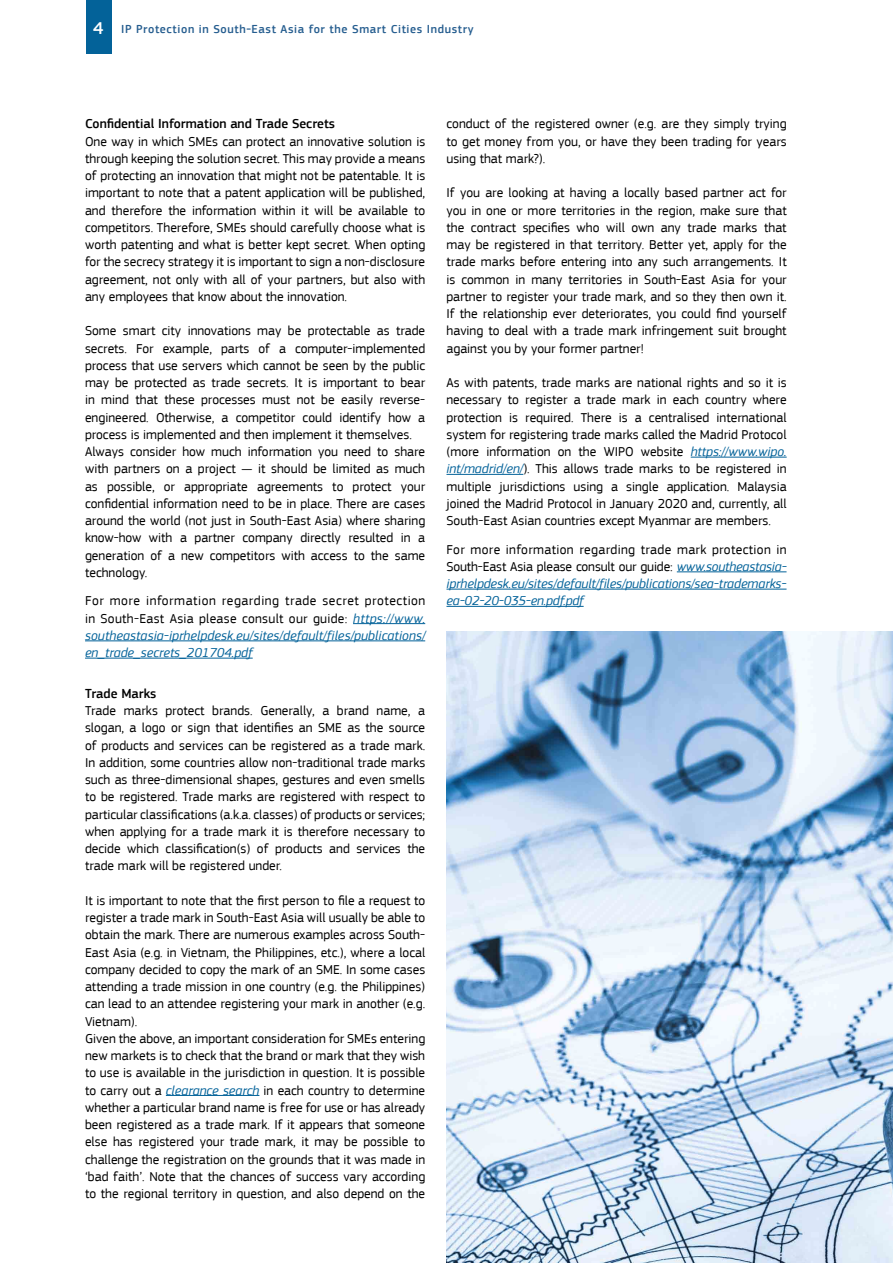
<style>
.page{position:relative;width:893px;height:1263px;background:#fff}
.page>*{position:absolute;margin:0;border:0;box-sizing:border-box;transform-origin:0 0}
.t1{font:13.5px/17.2px "EC Square Sans Pro";color:#000;text-align:justify}
.t2{font:italic 13.5px/17.2px "EC Square Sans Pro";color:#036299;text-align:justify}
.t3{font:500 13.5px "EC Square Sans Pro";color:#000}
.t4{font:500 12px "EC Square Sans Pro";letter-spacing:.05em;color:#255d8f}
.s1{font-size:18px;color:#fff}
.s2{font-style:normal;color:#000}
.s3{font-style:italic;color:#036299}
</style>
<div class="page">
<div style="left:86px;top:0;width:25px;height:53px;background:#036299"></div>
<img style="left:446px;top:631px;width:447px;height:632px">
<hr style="left:353px;top:623px;width:72px;height:1px;background:#036299">
<hr style="left:85px;top:640px;width:340px;height:1px;background:#036299">
<hr style="left:85px;top:658px;width:168px;height:1px;background:#036299">
<hr style="left:166px;top:1095px;width:93px;height:1px;background:#036299">
<hr style="left:691px;top:457px;width:96px;height:1px;background:#036299">
<hr style="left:446px;top:474px;width:77px;height:1px;background:#036299">
<hr style="left:677px;top:571px;width:109px;height:1px;background:#036299">
<hr style="left:446px;top:589px;width:340px;height:1px;background:#036299">
<hr style="left:446px;top:606px;width:138px;height:1px;background:#036299">
<p class="t4" style="left:93px;top:22px;width:382px"><span class="s1">4</span> IP Protection in South-East Asia for the Smart Cities Industry</p>
<p class="t3" style="left:85px;top:116px;width:252px">Confidential Information and Trade Secrets</p>
<p class="t1" style="left:85px;top:133px;width:342px">One way in which SMEs can protect an innovative solution is through keeping the solution secret. This may provide a means of protecting an innovation that might not be patentable. It is important to note that a patent application will be published, and therefore the information within it will be available to competitors. Therefore, SMEs should carefully choose what is worth patenting and what is better kept secret. When opting for the secrecy strategy it is important to sign a non-disclosure agreement, not only with all of your partners, but also with any employees that know about the innovation.</p>
<p class="t1" style="left:85px;top:322px;width:342px;text-align:left">Some smart city innovations may be protectable as trade secrets. For example, parts of a computer-implemented process that use servers which cannot be seen by the public may be protected as trade secrets. It is important to bear in mind that these processes must not be easily reverse&shy;engineered. Otherwise, a competitor could identify how a process is implemented and then implement it themselves.<br>Always consider how much information you need to share with partners on a project — it should be limited as much as possible, or appropriate agreements to protect your confidential information need to be in place. There are cases around the world (not just in South-East Asia) where sharing know-how with a partner company directly resulted in a generation of a new competitors with access to the same technology.</p>
<p class="t2" style="left:85px;top:592px;width:342px"><span class="s2">For more information regarding trade secret protection in South-East Asia please consult our guide:</span> https://www. southeastasia-iprhelpdesk.eu/sites/default/files/publications/ en_trade_secrets_201704.pdf</p>
<p class="t3" style="left:85px;top:685px;width:73px">Trade Marks</p>
<p class="t1" style="left:85px;top:702px;width:342px">Trade marks protect brands. Generally, a brand name, a slogan, a logo or sign that identifies an SME as the source of products and services can be registered as a trade mark.<br>In addition, some countries allow non-traditional trade marks such as three-dimensional shapes, gestures and even smells to be registered. Trade marks are registered with respect to particular classifications (a.k.a. classes) of products or services; when applying for a trade mark it is therefore necessary to decide which classification(s) of products and services the trade mark will be registered under.</p>
<p class="t1" style="left:85px;top:892px;width:342px;text-align:left">It is important to note that the first person to file a request to register a trade mark in South-East Asia will usually be able to obtain the mark. There are numerous examples across South-East Asia (e.g. in Vietnam, the Philippines, etc.), where a local company decided to copy the mark of an SME. In some cases attending a trade mission in one country (e.g. the Philippines) can lead to an attendee registering your mark in another (e.g.<br>Vietnam).<br>Given the above, an important consideration for SMEs entering new markets is to check that the brand or mark that they wish to use is available in the jurisdiction in question. It is possible to carry out a <span class="s3">clearance search</span> in each country to determine whether a particular brand name is free for use or has already been registered as a trade mark. If it appears that someone else has registered your trade mark, it may be possible to challenge the registration on the grounds that it was made in ‘bad faith’. Note that the chances of success vary according to the regional territory in question, and also depend on the</p>
<p class="t1" style="left:446px;top:115px;width:342px">conduct of the registered owner (e.g. are they simply trying to get money from you, or have they been trading for years using that mark?).</p>
<p class="t1" style="left:446px;top:184px;width:342px">If you are looking at having a locally based partner act for you in one or more territories in the region, make sure that the contract specifies who will own any trade marks that may be registered in that territory. Better yet, apply for the trade marks before entering into any such arrangements. It is common in many territories in South-East Asia for your partner to register your trade mark, and so they then own it.<br>If the relationship ever deteriorates, you could find yourself having to deal with a trade mark infringement suit brought against you by your former partner!</p>
<p class="t1" style="left:446px;top:374px;width:342px">As with patents, trade marks are national rights and so it is necessary to register a trade mark in each country where protection is required. There is a centralised international system for registering trade marks called the Madrid Protocol (more information on the WIPO website <span class="s3">https://www.wipo. int/madrid/en/</span>). This allows trade marks to be registered in multiple jurisdictions using a single application. Malaysia joined the Madrid Protocol in January 2020 and, currently, all South-East Asian countries except Myanmar are members.</p>
<p class="t2" style="left:446px;top:541px;width:342px"><span class="s2">For more information regarding trade mark protection in South-East Asia please consult our guide:</span> www.southeastasia&shy;iprhelpdesk.eu/sites/default/files/publications/sea-trademarks&shy;ea-02-20-035-en.pdf.pdf</p>
</div>
